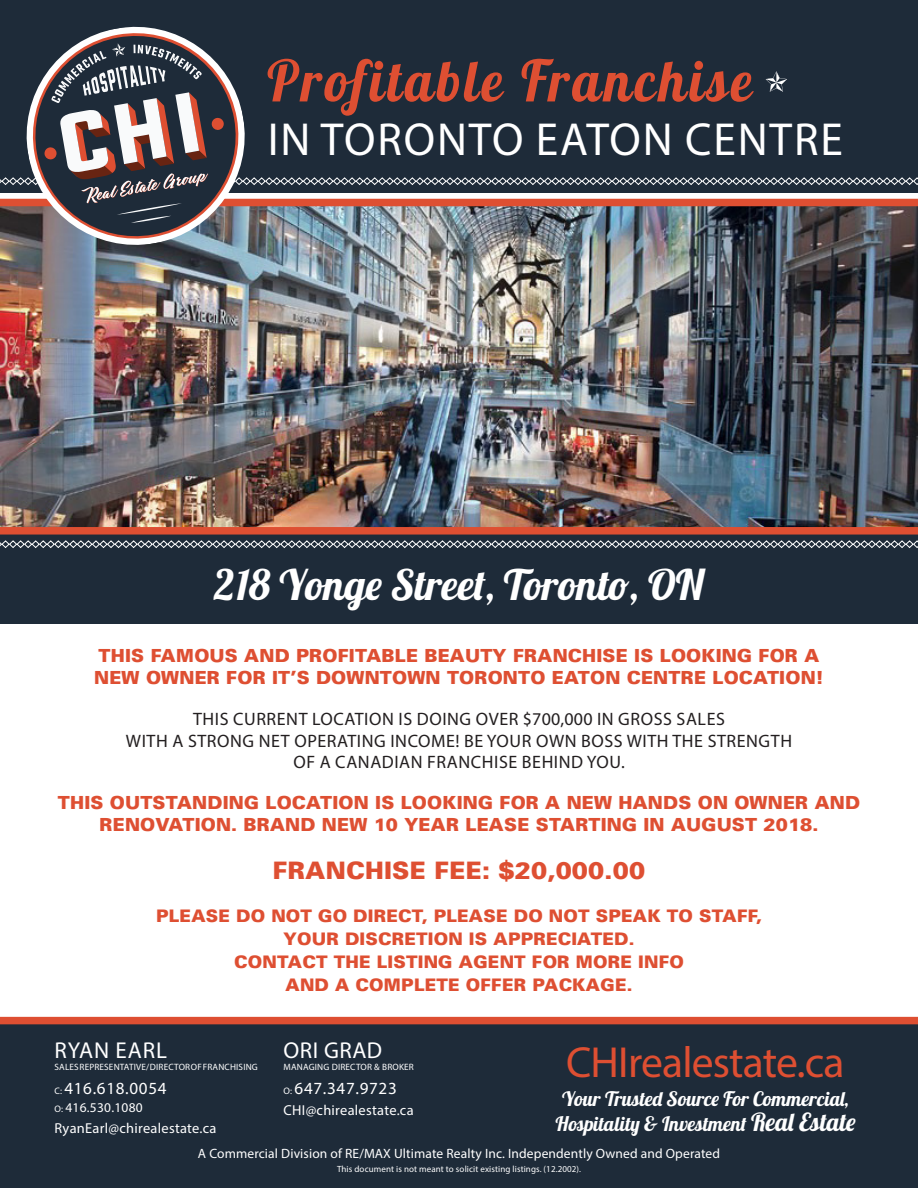
<style>
.page{position:relative;width:918px;height:1188px;background:#fff}
.page>*{position:absolute;margin:0;border:0;box-sizing:border-box;transform-origin:0 0}
.t1{font:57px "Lobster 1.4";letter-spacing:.06em;color:#de4f32;scale:.95 1}
.t2{font:46.5px "Myriad Pro";letter-spacing:.04em;color:#fff}
.t3{font:43.65px "Myriad Pro";letter-spacing:-.02em;color:#de4f32}
.t4{font:42px "Lobster 1.4";color:#fff}
.t5{font:900 24px "Univers";letter-spacing:.01em;color:#de4f32}
.t6{font:23.1px "Myriad Pro";letter-spacing:.025em;color:#fff}
.t7{font:19.95px/24.9px "Lobster 1.4";color:#fff;text-align:center}
.t8{font:900 18px/21.6px "Univers";letter-spacing:.01em;color:#de4f32}
.t9{font:18px/21.6px "Myriad Pro";letter-spacing:.03em;color:#231f20;text-align:center}
.t10{font:900 17.25px/23.1px "Univers";letter-spacing:.01em;color:#de4f32;text-align:center}
.t11{font:17.1px "Myriad Pro";letter-spacing:.04em;color:#fff}
.t12{font:14.4px "Myriad Pro";letter-spacing:.02em;color:#fff}
.t13{font:13.5px "Myriad Pro";letter-spacing:.01em;color:#fff}
.t14{font:13.35px "Myriad Pro";letter-spacing:.02em;color:#fff}
.t15{font:9.15px "Myriad Pro";letter-spacing:.02em;color:#fff}
.t16{font:9px "Myriad Pro";letter-spacing:.01em;color:#fff}
.s1{font-size:9.45px}
.s2{font-size:24.9px}
</style>
<div class="page">
<div style="left:0;top:202px;width:918px;height:422px;background:#1e2b39"></div>
<img style="left:0;top:223px;width:918px;height:304px">
<div style="left:0;top:0;width:918px;height:192px;background:#1e2b39"></div>
<div style="left:0;top:527px;width:918px;height:8px;background:#de4f32"></div>
<svg style="left:0;top:540px;width:918px;height:8px"></svg>
<svg style="left:18px;top:26px;width:235px;height:228px"></svg>
<div style="left:0;top:1021px;width:918px;height:167px;background:#1e2b39"></div>
<div style="left:0;top:1017px;width:918px;height:7px;background:#de4f32"></div>
<svg style="left:0;top:43px;width:918px;height:180px"></svg>
<p class="t1" style="left:267px;top:44px;width:511px">Profitable Franchise</p>
<p class="t2" style="left:268px;top:111px;width:577px">IN TORONTO EATON CENTRE</p>
<p class="t4" style="left:214px;top:558px;width:491px">218 Yonge Street, Toronto, ON</p>
<p class="t8" style="left:94px;top:644px;width:731px">THIS FAMOUS AND PROFITABLE BEAUTY FRANCHISE IS LOOKING FOR A<br>NEW OWNER FOR IT’S DOWNTOWN TORONTO EATON CENTRE LOCATION!</p>
<p class="t9" style="left:126px;top:708px;width:668px">THIS CURRENT LOCATION IS DOING OVER $700,000 IN GROSS SALES<br>WITH A STRONG NET OPERATING INCOME! BE YOUR OWN BOSS WITH THE STRENGTH<br>OF A CANADIAN FRANCHISE BEHIND YOU.</p>
<p class="t8" style="left:58px;top:791px;width:804px;text-align:center">THIS OUTSTANDING LOCATION IS LOOKING FOR A NEW HANDS ON OWNER AND<br>RENOVATION. BRAND NEW 10 YEAR LEASE STARTING IN AUGUST 2018.</p>
<p class="t5" style="left:273px;top:855px;width:374px">FRANCHISE FEE: $20,000.00</p>
<p class="t10" style="left:156px;top:903px;width:607px">PLEASE DO NOT GO DIRECT, PLEASE DO NOT SPEAK TO STAFF, YOUR DISCRETION IS APPRECIATED.<br>CONTACT THE LISTING AGENT FOR MORE INFO<br>AND A COMPLETE OFFER PACKAGE.</p>
<p class="t6" style="left:55px;top:1036px;width:114px">RYAN EARL</p>
<p class="t15" style="left:55px;top:1061px;width:205px">SALES REPRESENTATIVE/ DIRECTOR OF FRANCHISING</p>
<p class="t11" style="left:54px;top:1077px;width:114px"><span class="s1">C:</span> 416.618.0054</p>
<p class="t14" style="left:54px;top:1099px;width:90px"><span class="s1">O:</span> 416.530.1080</p>
<p class="t12" style="left:54px;top:1119px;width:164px">RyanEarl@chirealestate.ca</p>
<p class="t6" style="left:284px;top:1036px;width:100px">ORI GRAD</p>
<p class="t15" style="left:284px;top:1061px;width:132px">MANAGING DIRECTOR &amp; BROKER</p>
<p class="t11" style="left:284px;top:1077px;width:115px"><span class="s1">O:</span> 647.347.9723</p>
<p class="t12" style="left:284px;top:1101px;width:132px">CHI@chirealestate.ca</p>
<p class="t3" style="left:566px;top:1035px;width:280px">CHIrealestate.ca</p>
<p class="t7" style="left:555px;top:1086px;width:302px">Your Trusted Source For Commercial,<br>Hospitality &amp; Investment <span class="s2">Real Estate</span></p>
<p class="t13" style="left:198px;top:1146px;width:524px">A Commercial Division of RE/MAX Ultimate Realty Inc. Independently Owned and Operated</p>
<p class="t16" style="left:337px;top:1163px;width:245px">This document is not meant to solicit existing listings. (12.2002).</p>
</div>
